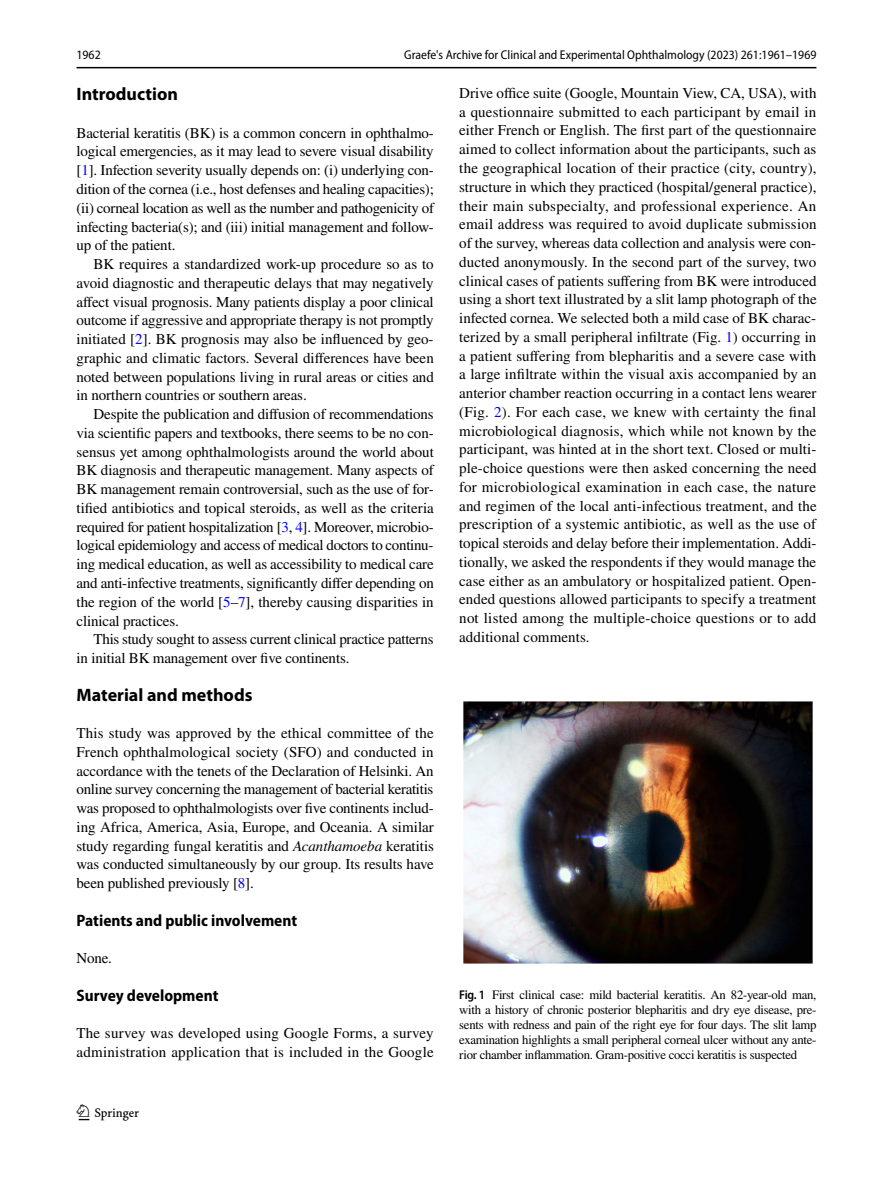
<style>
.page{position:relative;width:893px;height:1187px;background:#fff}
.page>*{position:absolute;margin:0;border:0;box-sizing:border-box;transform-origin:0 0}
.t1{font:22.5px "Springnew Regular 2";color:#000}
.t2{font:700 18px "Myriad Pro";color:#000}
.t3{font:700 semi-condensed 16.5px "Myriad Pro";color:#000}
.t4{font:15px/18.8px "STIX";letter-spacing:-.01em;color:#000;text-align:justify}
.t5{font:15px/18.8px "STIX";letter-spacing:.015em;color:#000}
.t6{font:12.75px/15px "STIX";letter-spacing:-.02em;color:#000;text-align:justify}
.t7{font:semi-condensed 12.75px "Myriad Pro";color:#000}
.s1{color:#00f}
.s2{font-style:italic}
.s3{font-family:"Myriad Pro";font-weight:600;font-stretch:semi-condensed}
</style>
<div class="page">
<hr style="left:77px;top:67px;width:739px;height:1px;background:#000">
<div style="left:459px;top:701px;width:357px;height:262px;background:linear-gradient(to bottom,#fff,#fff)"></div>
<img style="left:463px;top:701px;width:349px;height:262px">
<p class="t7" style="left:77px;top:48px;width:26px">1962</p>
<p class="t7" style="left:404px;top:48px;width:414px">Graefe's Archive for Clinical and Experimental Ophthalmology (2023) 261:1961–1969</p>
<p class="t2" style="left:77px;top:82px;width:103px">Introduction</p>
<p class="t4" style="left:77px;top:124px;width:359px">Bacterial keratitis (BK) is a common concern in ophthalmo&shy;logical emergencies, as it may lead to severe visual disability [<span class="s1">1</span>]. Infection severity usually depends on: (i) underlying con&shy;dition of the cornea (i.e., host defenses and healing capacities); (ii) corneal location as well as the number and pathogenicity of infecting bacteria(s); and (iii) initial management and follow&shy;up of the patient.</p>
<p class="t4" style="left:77px;top:255px;width:359px;text-indent:17px">BK requires a standardized work-up procedure so as to avoid diagnostic and therapeutic delays that may negatively affect visual prognosis. Many patients display a poor clinical outcome if aggressive and appropriate therapy is not promptly initiated [<span class="s1">2</span>]. BK prognosis may also be influenced by geo&shy;graphic and climatic factors. Several differences have been noted between populations living in rural areas or cities and in northern countries or southern areas.</p>
<p class="t4" style="left:77px;top:405px;width:359px;text-indent:17px">Despite the publication and diffusion of recommendations via scientific papers and textbooks, there seems to be no con&shy;sensus yet among ophthalmologists around the world about BK diagnosis and therapeutic management. Many aspects of BK management remain controversial, such as the use of for&shy;tified antibiotics and topical steroids, as well as the criteria required for patient hospitalization [<span class="s1">3</span>, <span class="s1">4</span>]. Moreover, microbio&shy;logical epidemiology and access of medical doctors to continu&shy;ing medical education, as well as accessibility to medical care and anti-infective treatments, significantly differ depending on the region of the world [<span class="s1">5</span>–<span class="s1">7</span>], thereby causing disparities in clinical practices.</p>
<p class="t4" style="left:77px;top:630px;width:359px;text-indent:17px">This study sought to assess current clinical practice patterns in initial BK management over five continents.</p>
<p class="t2" style="left:77px;top:682px;width:178px">Material and methods</p>
<p class="t4" style="left:77px;top:724px;width:359px">This study was approved by the ethical committee of the French ophthalmological society (SFO) and conducted in accordance with the tenets of the Declaration of Helsinki. An online survey concerning the management of bacterial keratitis was proposed to ophthalmologists over five continents includ&shy;ing Africa, America, Asia, Europe, and Oceania. A similar study regarding fungal keratitis and <span class="s2">Acanthamoeba</span> keratitis was conducted simultaneously by our group. Its results have been published previously [<span class="s1">8</span>].</p>
<p class="t3" style="left:77px;top:910px;width:222px">Patients and public involvement</p>
<p class="t4" style="left:77px;top:949px;width:37px">None.</p>
<p class="t3" style="left:77px;top:985px;width:143px">Survey development</p>
<p class="t5" style="left:77px;top:1024px;width:359px">The survey was developed using Google Forms, a survey administration application that is included in the Google</p>
<h1 class="t1" style="left:79px;top:1104px;width:62px">1 3</h1>
<p class="t4" style="left:459px;top:84px;width:359px">Drive office suite (Google, Mountain View, CA, USA), with a questionnaire submitted to each participant by email in either French or English. The first part of the questionnaire aimed to collect information about the participants, such as the geographical location of their practice (city, country), structure in which they practiced (hospital/general practice), their main subspecialty, and professional experience. An email address was required to avoid duplicate submission of the survey, whereas data collection and analysis were con&shy;ducted anonymously. In the second part of the survey, two clinical cases of patients suffering from BK were introduced using a short text illustrated by a slit lamp photograph of the infected cornea. We selected both a mild case of BK charac&shy;terized by a small peripheral infiltrate (Fig. <span class="s1">1</span>) occurring in a patient suffering from blepharitis and a severe case with a large infiltrate within the visual axis accompanied by an anterior chamber reaction occurring in a contact lens wearer (Fig. <span class="s1">2</span>). For each case, we knew with certainty the final microbiological diagnosis, which while not known by the participant, was hinted at in the short text. Closed or multi&shy;ple-choice questions were then asked concerning the need for microbiological examination in each case, the nature and regimen of the local anti-infectious treatment, and the prescription of a systemic antibiotic, as well as the use of topical steroids and delay before their implementation. Addi&shy;tionally, we asked the respondents if they would manage the case either as an ambulatory or hospitalized patient. Open&shy;ended questions allowed participants to specify a treatment not listed among the multiple-choice questions or to add additional comments.</p>
<p class="t6" style="left:459px;top:987px;width:359px"><span class="s3">Fig. 1</span> First clinical case: mild bacterial keratitis. An 82-year-old man, with a history of chronic posterior blepharitis and dry eye disease, pre&shy;sents with redness and pain of the right eye for four days. The slit lamp examination highlights a small peripheral corneal ulcer without any ante&shy;rior chamber inflammation. Gram-positive cocci keratitis is suspected</p>
</div>
